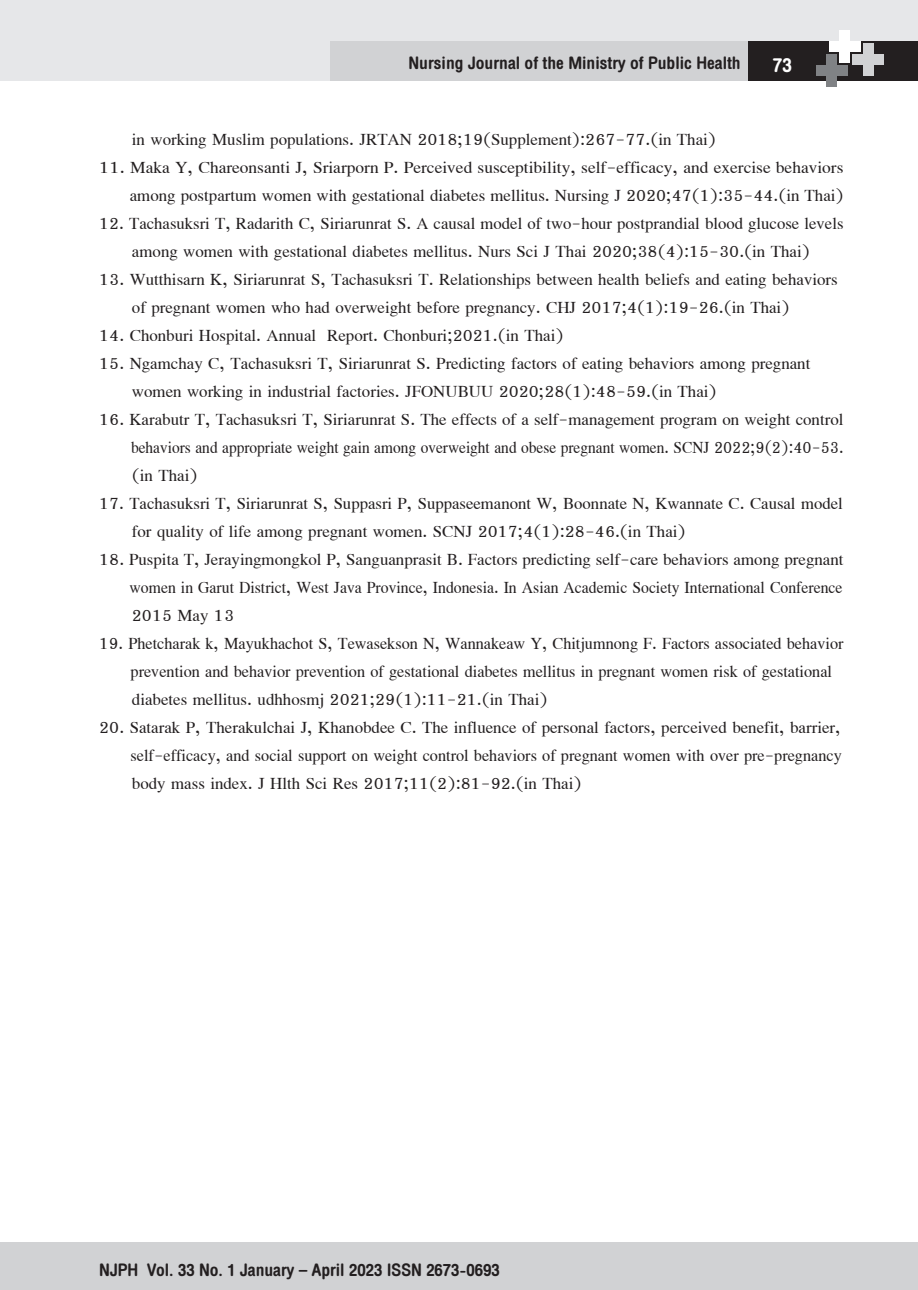
<style>
.page{position:relative;width:918px;height:1290px;background:#fff}
.page>*{position:absolute;margin:0;border:0;box-sizing:border-box;transform-origin:0 0}
.t1{font:24.5px "Eucrosia UPC";color:#231f20}
.t2{font:24.5px "Eucrosia UPC";color:#231f20;scale:.94 1}
.t3{font:24.5px "Eucrosia UPC";color:#231f20;scale:1.04 1}
.t4{font:24.5px "Eucrosia UPC";color:#231f20;scale:.92 1}
.t5{font:24.5px "DB Helvethaica Mon X 77 Bd Cond";color:#231f20}
.s1{font-size:28px;color:#fff}
</style>
<div class="page">
<div style="left:0;top:1242px;width:918px;height:48px;background:#d1d2d4"></div>
<div style="left:0;top:0;width:918px;height:81px;background:#e6e7e9"></div>
<div style="left:746px;top:41px;width:172px;height:40px;background:#231f20"></div>
<div style="left:330px;top:41px;width:418px;height:40px;background:#d1d2d4"></div>
<div style="left:852px;top:54px;width:32px;height:11px;background:#d1d2d4"></div>
<div style="left:863px;top:43px;width:10px;height:32px;background:#d1d2d4"></div>
<div style="left:828px;top:41px;width:32px;height:11px;background:#fff"></div>
<div style="left:839px;top:31px;width:11px;height:32px;background:#fff"></div>
<div style="left:815px;top:65px;width:32px;height:11px;background:#808285"></div>
<div style="left:826px;top:55px;width:11px;height:32px;background:#808285"></div>
<p class="t5" style="left:408px;top:49px;width:385px">Nursing Journal of the Ministry of Public Health <span class="s1">73</span></p>
<p class="t1" style="left:132px;top:124px;width:585px">in working Muslim populations. JRTAN 2018;19(Supplement):267-77.(in Thai)</p>
<p class="t3" style="left:99px;top:152px;width:717px">11. Maka Y, Chareonsanti J, Sriarporn P. Perceived susceptibility, self-efficacy, and exercise behaviors</p>
<p class="t1" style="left:130px;top:180px;width:715px">among postpartum women with gestational diabetes mellitus. Nursing J 2020;47(1):35-44.(in Thai)</p>
<p class="t1" style="left:99px;top:208px;width:746px">12. Tachasuksri T, Radarith C, Siriarunrat S. A causal model of two-hour postprandial blood glucose levels</p>
<p class="t1" style="left:132px;top:236px;width:679px">among women with gestational diabetes mellitus. Nurs Sci J Thai 2020;38(4):15-30.(in Thai)</p>
<p class="t1" style="left:99px;top:264px;width:740px">13. Wutthisarn K, Siriarunrat S, Tachasuksri T. Relationships between health beliefs and eating behaviors</p>
<p class="t1" style="left:132px;top:292px;width:659px">of pregnant women who had overweight before pregnancy. CHJ 2017;4(1):19-26.(in Thai)</p>
<p class="t1" style="left:99px;top:320px;width:466px">14. Chonburi Hospital. Annual Report. Chonburi;2021.(in Thai)</p>
<p class="t1" style="left:99px;top:348px;width:712px">15. Ngamchay C, Tachasuksri T, Siriarunrat S. Predicting factors of eating behaviors among pregnant</p>
<p class="t1" style="left:132px;top:376px;width:586px">women working in industrial factories. JFONUBUU 2020;28(1):48-59.(in Thai)</p>
<p class="t1" style="left:99px;top:404px;width:746px">16. Karabutr T, Tachasuksri T, Siriarunrat S. The effects of a self-management program on weight control</p>
<p class="t4" style="left:131px;top:432px;width:776px">behaviors and appropriate weight gain among overweight and obese pregnant women. SCNJ 2022;9(2):40-53.</p>
<p class="t1" style="left:132px;top:460px;width:67px">(in Thai)</p>
<p class="t1" style="left:99px;top:488px;width:745px">17. Tachasuksri T, Siriarunrat S, Suppasri P, Suppaseemanont W, Boonnate N, Kwannate C. Causal model</p>
<p class="t1" style="left:132px;top:516px;width:555px">for quality of life among pregnant women. SCNJ 2017;4(1):28-46.(in Thai)</p>
<p class="t1" style="left:99px;top:544px;width:746px">18. Puspita T, Jerayingmongkol P, Sanguanprasit B. Factors predicting self-care behaviors among pregnant</p>
<p class="t2" style="left:130px;top:572px;width:760px">women in Garut District, West Java Province, Indonesia. In Asian Academic Society International Conference</p>
<p class="t1" style="left:132px;top:600px;width:104px">2015 May 13</p>
<p class="t1" style="left:99px;top:628px;width:746px">19. Phetcharak k, Mayukhachot S, Tewasekson N, Wannakeaw Y, Chitjumnong F. Factors associated behavior</p>
<p class="t1" style="left:131px;top:656px;width:703px">prevention and behavior prevention of gestational diabetes mellitus in pregnant women risk of gestational</p>
<p class="t1" style="left:132px;top:684px;width:417px">diabetes mellitus. udhhosmj 2021;29(1):11-21.(in Thai)</p>
<p class="t1" style="left:99px;top:712px;width:743px">20. Satarak P, Therakulchai J, Khanobdee C. The influence of personal factors, perceived benefit, barrier,</p>
<p class="t1" style="left:131px;top:740px;width:712px">self-efficacy, and social support on weight control behaviors of pregnant women with over pre-pregnancy</p>
<p class="t1" style="left:132px;top:768px;width:451px">body mass index. J Hlth Sci Res 2017;11(2):81-92.(in Thai)</p>
<p class="t5" style="left:99px;top:1256px;width:402px">NJPH Vol. 33 No. 1 January – April 2023 ISSN 2673-0693</p>
</div>
